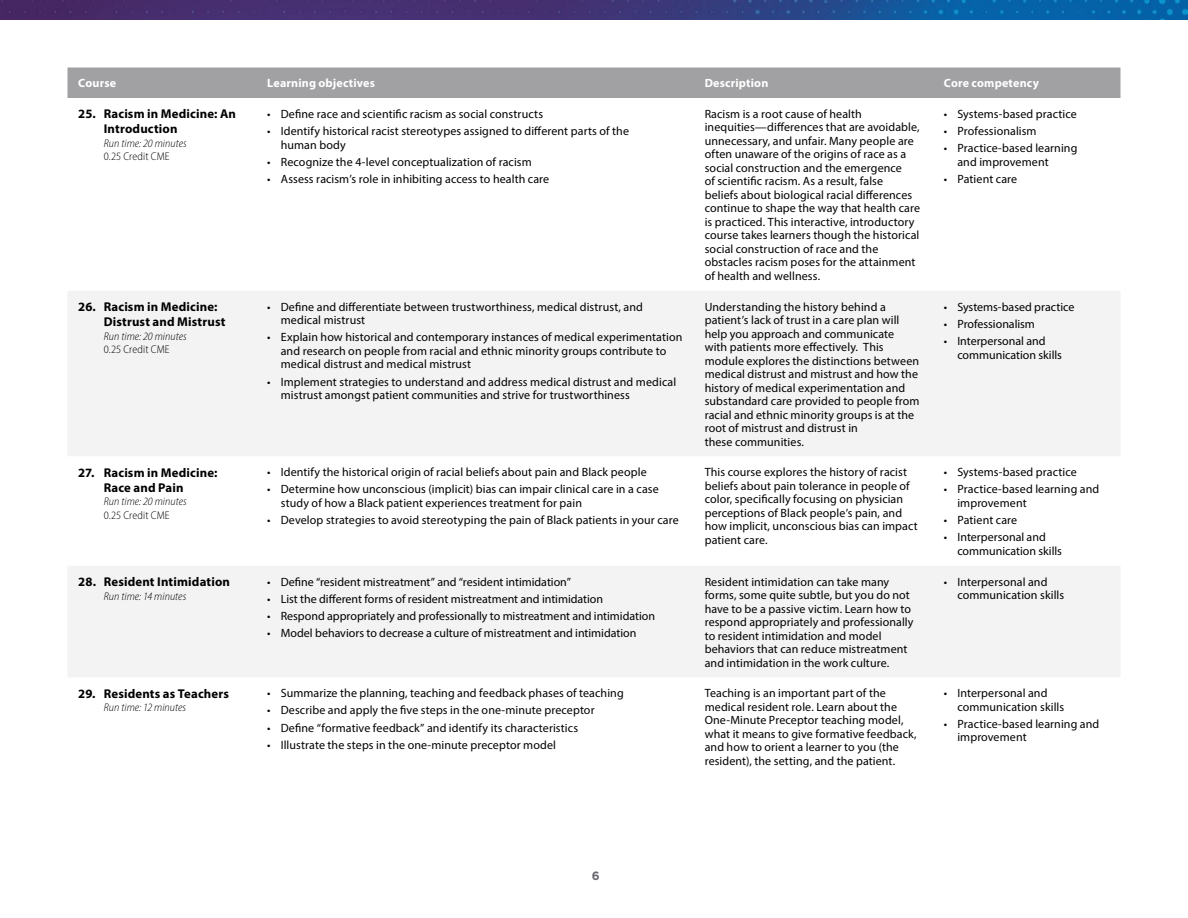
<style>
.page{position:relative;width:1188px;height:918px;background:#fff}
.page>*{position:absolute;margin:0;border:0;box-sizing:border-box;transform-origin:0 0}
.t1{font:700 12.75px/15px "Myriad Pro";letter-spacing:.01em;color:#000}
.t2{font:12px/13.5px "Myriad Pro";letter-spacing:.005em;color:#000}
.t3{font:700 12px "Myriad Pro";letter-spacing:.015em;color:#fff}
.t4{font:700 12px "Gotham";color:#6b6a72}
.t5{font:italic 300 semi-condensed 11.25px "Myriad Pro";letter-spacing:.005em;color:#000}
.t6{font:300 semi-condensed 11.25px "Myriad Pro";letter-spacing:.01em;color:#000}
</style>
<div class="page">
<img style="left:0;top:0;width:1188px;height:19px">
<div style="left:68px;top:68px;width:1052px;height:30px;background:#a1a1a4"></div>
<svg style="left:68px;top:291px;width:1052px;height:386px;fill:#f3f3f3"></svg>
<p class="t3" style="left:78px;top:75px;width:39px">Course</p>
<p class="t3" style="left:267px;top:75px;width:109px">Learning objectives</p>
<p class="t3" style="left:705px;top:75px;width:65px">Description</p>
<p class="t3" style="left:944px;top:75px;width:97px">Core competency</p>
<p class="t1" style="left:104px;top:106px;width:134px;text-indent:-25px">25. Racism in Medicine: An<br>Introduction</p>
<p class="t5" style="left:104px;top:137px;width:84px">Run time: 20 minutes</p>
<p class="t6" style="left:104px;top:150px;width:67px">0.25 Credit CME</p>
<p class="t2" style="left:267px;top:107px;width:277px">• Define race and scientific racism as social constructs</p>
<p class="t2" style="left:281px;top:124px;width:350px;text-indent:-14px">• Identify historical racist stereotypes assigned to different parts of the human body</p>
<p class="t2" style="left:267px;top:155px;width:266px">• Recognize the 4-level conceptualization of racism</p>
<p class="t2" style="left:267px;top:172px;width:284px">• Assess racism’s role in inhibiting access to health care</p>
<p class="t2" style="left:705px;top:107px;width:217px">Racism is a root cause of health inequities—differences that are avoidable, unnecessary, and unfair. Many people are often unaware of the origins of race as a social construction and the emergence<br>of scientific racism. As a result, false<br>beliefs about biological racial differences continue to shape the way that health care is practiced. This interactive, introductory course takes learners though the historical social construction of race and the obstacles racism poses for the attainment of health and wellness.</p>
<p class="t2" style="left:944px;top:107px;width:134px">• Systems-based practice</p>
<p class="t2" style="left:944px;top:124px;width:94px">• Professionalism</p>
<p class="t2" style="left:957px;top:141px;width:121px;text-indent:-14px">• Practice-based learning and improvement</p>
<p class="t2" style="left:944px;top:172px;width:75px">• Patient care</p>
<p class="t1" style="left:104px;top:299px;width:123px;text-indent:-25px">26. Racism in Medicine:<br>Distrust and Mistrust</p>
<p class="t5" style="left:104px;top:329px;width:84px">Run time: 20 minutes</p>
<p class="t6" style="left:104px;top:343px;width:67px">0.25 Credit CME</p>
<p class="t2" style="left:281px;top:300px;width:364px;text-indent:-14px">• Define and differentiate between trustworthiness, medical distrust, and medical mistrust</p>
<p class="t2" style="left:281px;top:330px;width:403px;text-indent:-14px">• Explain how historical and contemporary instances of medical experimentation and research on people from racial and ethnic minority groups contribute to medical distrust and medical mistrust</p>
<p class="t2" style="left:281px;top:375px;width:397px;text-indent:-14px">• Implement strategies to understand and address medical distrust and medical mistrust amongst patient communities and strive for trustworthiness</p>
<p class="t2" style="left:705px;top:300px;width:216px">Understanding the history behind a patient’s lack of trust in a care plan will help you approach and communicate with patients more effectively. This module explores the distinctions between medical distrust and mistrust and how the history of medical experimentation and substandard care provided to people from racial and ethnic minority groups is at the root of mistrust and distrust in<br>these communities.</p>
<p class="t2" style="left:944px;top:300px;width:132px">• Systems-based practice</p>
<p class="t2" style="left:944px;top:317px;width:92px">• Professionalism</p>
<p class="t2" style="left:957px;top:334px;width:106px;text-indent:-14px">• Interpersonal and communication skills</p>
<p class="t1" style="left:104px;top:464px;width:115px;text-indent:-25px">27. Racism in Medicine:<br>Race and Pain</p>
<p class="t5" style="left:104px;top:495px;width:84px">Run time: 20 minutes</p>
<p class="t6" style="left:104px;top:508px;width:67px">0.25 Credit CME</p>
<p class="t2" style="left:267px;top:465px;width:381px">• Identify the historical origin of racial beliefs about pain and Black people</p>
<p class="t2" style="left:281px;top:482px;width:379px;text-indent:-14px">• Determine how unconscious (implicit) bias can impair clinical care in a case study of how a Black patient experiences treatment for pain</p>
<p class="t2" style="left:267px;top:513px;width:413px">• Develop strategies to avoid stereotyping the pain of Black patients in your care</p>
<p class="t2" style="left:705px;top:465px;width:215px">This course explores the history of racist beliefs about pain tolerance in people of color, specifically focusing on physician perceptions of Black people’s pain, and how implicit, unconscious bias can impact patient care.</p>
<p class="t2" style="left:944px;top:465px;width:134px">• Systems-based practice</p>
<p class="t2" style="left:957px;top:482px;width:143px;text-indent:-14px">• Practice-based learning and improvement</p>
<p class="t2" style="left:944px;top:513px;width:75px">• Patient care</p>
<p class="t2" style="left:957px;top:530px;width:106px;text-indent:-14px">• Interpersonal and communication skills</p>
<p class="t1" style="left:78px;top:574px;width:153px">28. Resident Intimidation</p>
<p class="t5" style="left:104px;top:589px;width:84px">Run time: 14 minutes</p>
<p class="t2" style="left:267px;top:575px;width:305px">• Define “resident mistreatment” and “resident intimidation”</p>
<p class="t2" style="left:267px;top:592px;width:337px">• List the different forms of resident mistreatment and intimidation</p>
<p class="t2" style="left:267px;top:609px;width:389px">• Respond appropriately and professionally to mistreatment and intimidation</p>
<p class="t2" style="left:267px;top:626px;width:371px">• Model behaviors to decrease a culture of mistreatment and intimidation</p>
<p class="t2" style="left:705px;top:575px;width:210px">Resident intimidation can take many forms, some quite subtle, but you do not have to be a passive victim. Learn how to respond appropriately and professionally to resident intimidation and model behaviors that can reduce mistreatment and intimidation in the work culture.</p>
<p class="t2" style="left:957px;top:575px;width:108px;text-indent:-14px">• Interpersonal and communication skills</p>
<p class="t1" style="left:78px;top:685px;width:152px">29. Residents as Teachers</p>
<p class="t5" style="left:104px;top:701px;width:84px">Run time: 12 minutes</p>
<p class="t2" style="left:267px;top:686px;width:358px">• Summarize the planning, teaching and feedback phases of teaching</p>
<p class="t2" style="left:267px;top:703px;width:329px">• Describe and apply the five steps in the one-minute preceptor</p>
<p class="t2" style="left:267px;top:721px;width:312px">• Define “formative feedback” and identify its characteristics</p>
<p class="t2" style="left:267px;top:738px;width:290px">• Illustrate the steps in the one-minute preceptor model</p>
<p class="t2" style="left:705px;top:686px;width:214px">Teaching is an important part of the medical resident role. Learn about the One-Minute Preceptor teaching model, what it means to give formative feedback, and how to orient a learner to you (the resident), the setting, and the patient.</p>
<p class="t2" style="left:957px;top:686px;width:108px;text-indent:-14px">• Interpersonal and communication skills</p>
<p class="t2" style="left:957px;top:717px;width:143px;text-indent:-14px">• Practice-based learning and improvement</p>
<p class="t4" style="left:592px;top:869px;width:9px">6</p>
</div>
